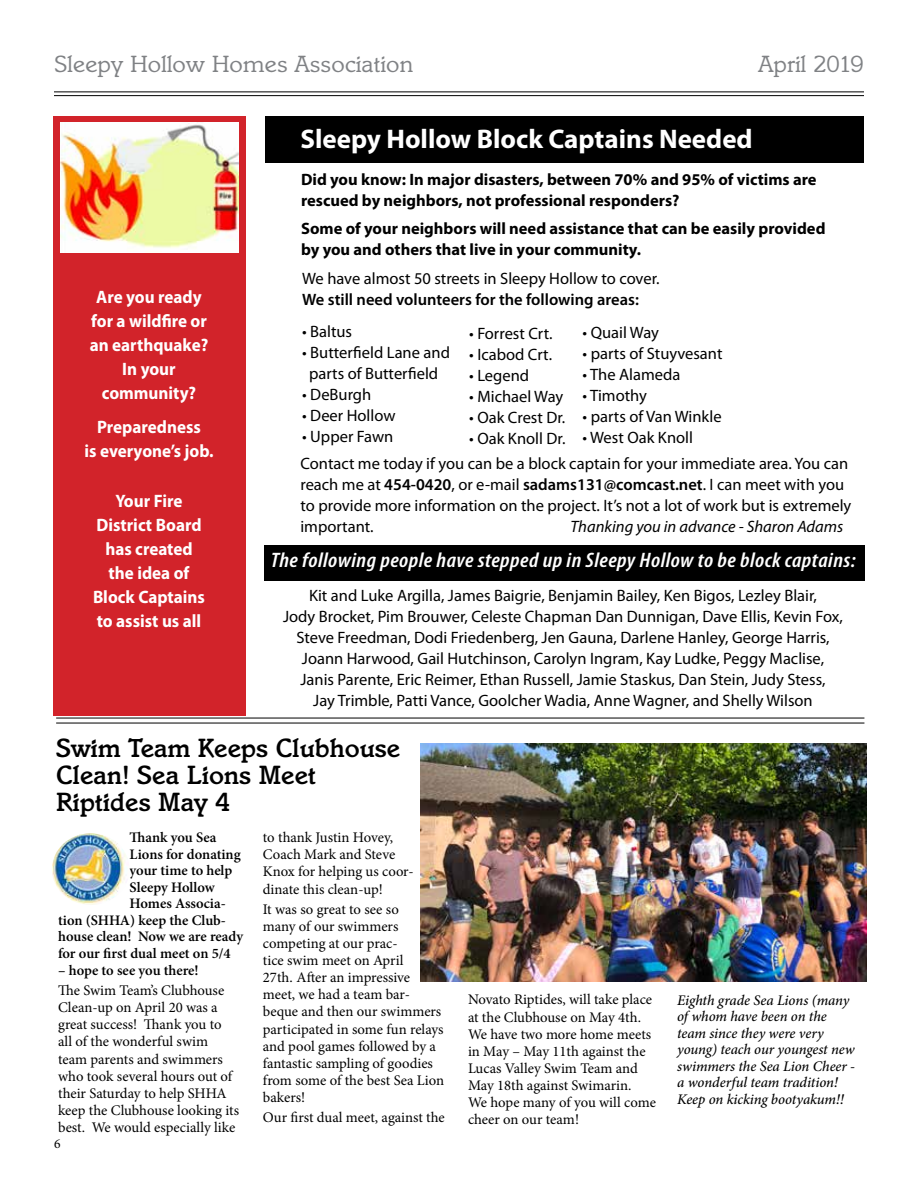
<style>
.page{position:relative;width:918px;height:1188px;background:#fff}
.page>*{position:absolute;margin:0;border:0;box-sizing:border-box;transform-origin:0 0}
.t1{font:500 27px/27px "Italia";color:#000}
.t2{font:700 27px "Myriad Pro";color:#fff}
.t3{font:24px "Italia";letter-spacing:.01em;color:#808285}
.t4{font:italic 600 condensed 21px "Myriad Pro";letter-spacing:.02em;color:#fff;scale:1.1 1}
.t5{font:700 18px/24px "Myriad Pro";color:#fff;text-align:center;scale:.95 1}
.t6{font:16.5px/21px "Myriad Pro";color:#000;text-align:center}
.t7{font:700 16.5px/21px "Myriad Pro";color:#000}
.t8{font:600 16.5px "Myriad Pro";color:#000}
.t9{font:italic 16.5px "Myriad Pro";color:#000}
.t10{font:14.7px/17.1px "Minion Pro";letter-spacing:-.005em;color:#000}
.t11{font:italic 500 14.7px/16.5px "Minion Pro";letter-spacing:-.005em;color:#000}
.t12{font:600 14.55px "Minion Pro";color:#000}
.t13{font:13.5px "Minion Pro";color:#000}
.s1{font-weight:600}
</style>
<div class="page">
<hr style="left:54px;top:92px;width:810px;height:1px;background:#000">
<hr style="left:54px;top:95px;width:810px;height:1px;background:#000">
<hr style="left:56px;top:718px;width:808px;height:1px;background:#000">
<hr style="left:56px;top:723px;width:808px;height:1px;background:#000">
<div style="left:53px;top:117px;width:192px;height:599px;background:#d2232a"></div>
<div style="left:264px;top:545px;width:601px;height:36px;background:#000"></div>
<img style="left:61px;top:122px;width:178px;height:131px">
<div style="left:265px;top:116px;width:599px;height:47px;background:#000"></div>
<img style="left:421px;top:743px;width:445px;height:238px">
<img style="left:52px;top:833px;width:75px;height:72px">
<h2 class="t3" style="left:54px;top:50px;width:361px">Sleepy Hollow Homes Association</h2>
<h2 class="t3" style="left:759px;top:50px;width:107px">April 2019</h2>
<h1 class="t2" style="left:301px;top:121px;width:454px">Sleepy Hollow Block Captains Needed</h1>
<p class="t5" style="left:90px;top:284px;width:126px">Are you ready for a wildfire or an earthquake?<br>In your community?</p>
<p class="t5" style="left:85px;top:415px;width:137px">Preparedness<br>is everyone’s job.</p>
<p class="t5" style="left:93px;top:489px;width:119px">Your Fire<br>District Board has created the idea of<br>Block Captains to assist us all</p>
<p class="t7" style="left:301px;top:169px;width:517px">Did you know: In major disasters, between 70% and 95% of victims are rescued by neighbors, not professional responders?</p>
<p class="t7" style="left:301px;top:217px;width:526px">Some of your neighbors will need assistance that can be easily provided by you and others that live in your community.</p>
<p class="t6" style="left:302px;top:268px;width:359px">We have almost 50 streets in Sleepy Hollow to cover.</p>
<p class="t8" style="left:302px;top:289px;width:338px">We still need volunteers for the following areas:</p>
<p class="t6" style="left:302px;top:321px;width:52px">• Baltus</p>
<p class="t6" style="left:302px;top:342px;width:149px">• Butterfield Lane and parts of Butterfield</p>
<p class="t6" style="left:302px;top:384px;width:71px">• DeBurgh</p>
<p class="t6" style="left:302px;top:405px;width:95px">• Deer Hollow</p>
<p class="t6" style="left:302px;top:426px;width:93px">• Upper Fawn</p>
<p class="t6" style="left:583px;top:322px;width:78px">• Quail Way</p>
<p class="t6" style="left:583px;top:343px;width:141px">• parts of Stuyvesant</p>
<p class="t6" style="left:583px;top:364px;width:99px">• The Alameda</p>
<p class="t6" style="left:583px;top:385px;width:66px">• Timothy</p>
<p class="t6" style="left:583px;top:406px;width:141px">• parts of Van Winkle</p>
<p class="t6" style="left:583px;top:427px;width:112px">• West Oak Knoll</p>
<p class="t6" style="left:469px;top:323px;width:85px">• Forrest Crt.</p>
<p class="t6" style="left:469px;top:344px;width:84px">• Icabod Crt.</p>
<p class="t6" style="left:469px;top:365px;width:61px">• Legend</p>
<p class="t6" style="left:469px;top:386px;width:96px">• Michael Way</p>
<p class="t6" style="left:469px;top:407px;width:98px">• Oak Crest Dr.</p>
<p class="t6" style="left:300px;top:426px;width:549px;line-height:24.5px;text-align:left;text-indent:169px">• Oak Knoll Dr.<br>Contact me today if you can be a block captain for your immediate area. You can</p>
<p class="t6" style="left:300px;top:473px;width:552px;text-align:left">reach me at <span class="s1">454-0420</span>, or e-mail <span class="s1">sadams131@comcast.net</span>. I can meet with you to provide more information on the project. It’s not a lot of work but is extremely important.</p>
<p class="t9" style="left:570px;top:517px;width:274px">Thanking you in advance - Sharon Adams</p>
<p class="t4" style="left:271px;top:549px;width:533px">The following people have stepped up in Sleepy Hollow to be block captains:</p>
<p class="t6" style="left:283px;top:585px;width:561px">Kit and Luke Argilla, James Baigrie, Benjamin Bailey, Ken Bigos, Lezley Blair,<br>Jody Brocket, Pim Brouwer, Celeste Chapman Dan Dunnigan, Dave Ellis, Kevin Fox, Steve Freedman, Dodi Friedenberg, Jen Gauna, Darlene Hanley, George Harris, Joann Harwood, Gail Hutchinson, Carolyn Ingram, Kay Ludke, Peggy Maclise, Janis Parente, Eric Reimer, Ethan Russell, Jamie Staskus, Dan Stein, Judy Stess,<br>Jay Trimble, Patti Vance, Goolcher Wadia, Anne Wagner, and Shelly Wilson</p>
<h1 class="t1" style="left:56px;top:734px;width:346px">Swim Team Keeps Clubhouse<br>Clean! Sea Lions Meet<br>Riptides May 4</h1>
<p class="t12" style="left:130px;top:827px;width:88px">Thank you Sea</p>
<p class="t12" style="left:130px;top:844px;width:113px">Lions for donating</p>
<p class="t12" style="left:130px;top:860px;width:104px">your time to help</p>
<p class="t12" style="left:130px;top:877px;width:87px">Sleepy Hollow</p>
<p class="t12" style="left:130px;top:893px;width:98px">Homes Associa-</p>
<p class="t12" style="left:58px;top:910px;width:169px">tion (SHHA) keep the Club-</p>
<p class="t12" style="left:58px;top:926px;width:187px">house clean! Now we are ready</p>
<p class="t12" style="left:58px;top:943px;width:174px">for our first dual meet on 5/4</p>
<p class="t12" style="left:58px;top:960px;width:142px">– hope to see you there!</p>
<p class="t10" style="left:58px;top:982px;width:183px">The Swim Team’s Clubhouse<br>Clean-up on April 20 was a great success! Thank you to all of the wonderful swim team parents and swimmers who took several hours out of their Saturday to help SHHA keep the Clubhouse looking its best. We would especially like</p>
<p class="t13" style="left:54px;top:1135px;width:8px">6</p>
<p class="t10" style="left:263px;top:829px;width:152px">to thank Justin Hovey,<br>Coach Mark and Steve<br>Knox for helping us coor&shy;dinate this clean-up!</p>
<p class="t10" style="left:263px;top:901px;width:183px">It was so great to see so<br>many of our swimmers competing at our prac-<br>tice swim meet on April<br>27th. After an impressive meet, we had a team bar&shy;beque and then our swimmers participated in some fun relays and pool games followed by a fantastic sampling of goodies from some of the best Sea Lion bakers!</p>
<p class="t10" style="left:263px;top:1109px;width:183px">Our first dual meet, against the</p>
<p class="t10" style="left:468px;top:991px;width:189px">Novato Riptides, will take place at the Clubhouse on May 4th.<br>We have two more home meets in May – May 11th against the<br>Lucas Valley Swim Team and<br>May 18th against Swimarin.<br>We hope many of you will come cheer on our team!</p>
<p class="t11" style="left:677px;top:992px;width:180px">Eighth grade Sea Lions (many of whom have been on the team since they were very young) teach our youngest new swimmers the Sea Lion Cheer - a wonderful team tradition!<br>Keep on kicking bootyakum!!</p>
</div>
